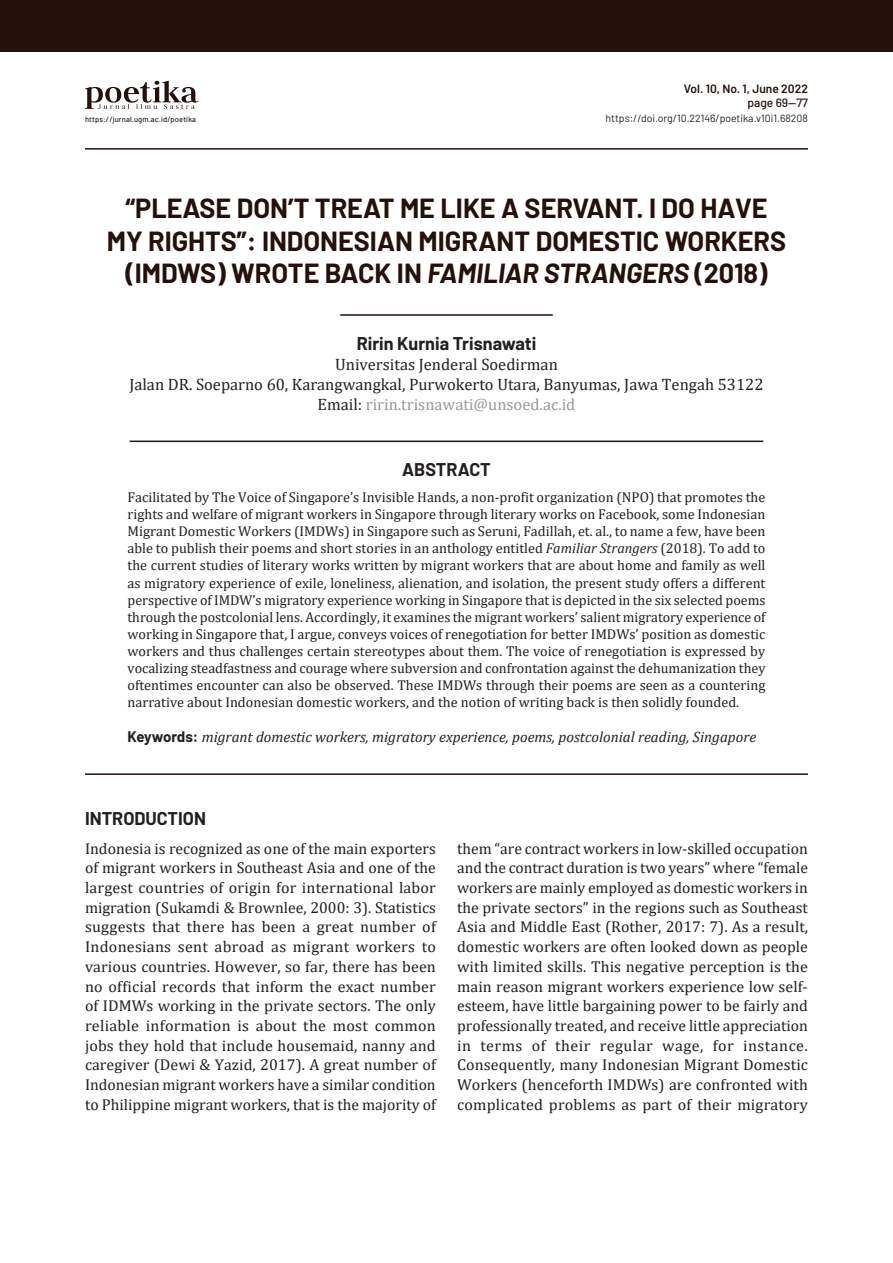
<style>
.page{position:relative;width:893px;height:1263px;background:#fff}
.page>*{position:absolute;margin:0;border:0;box-sizing:border-box;transform-origin:0 0}
.Judul{font:700 27px/32.4px "Barlow";color:#25100b;text-align:center}
.Penulis{font:700 18px "Barlow";color:#231f20}
.Jdl_Abstrak{font:700 18px "Barlow";color:#231f20}
.Identitas_Penulis{font:16.5px "Cambria";color:#231f20}
.Identitas_Penulis-2{font:16.5px "Cambria";color:#989999}
.Isi_awal{font:15.75px/19.6px "Cambria";color:#231f20;text-align:justify}
.Keyword{font:italic 15px "Cambria";color:#231f20}
.Abstrak{font:14.25px/17.1px "Cambria";color:#231f20;text-align:justify}
.t1{font:600 12px "Barlow";color:#25100b}
.t2{font:500 12px "Barlow";color:#25100b}
.t3{font:10.5px "Barlow";color:#231f20}
.t4{font:500 7.5px "Barlow";letter-spacing:.02em;color:#231f20}
.s1{font-style:italic}
.s2{color:#231f20}
.s3{font-family:"Barlow";font-weight:700;font-style:normal}
</style>
<div class="page">
<hr style="left:85px;top:148px;width:723px;height:2px;background:#25100b">
<div style="left:0;top:0;width:893px;height:51px;background:#25100b"></div>
<svg style="left:85px;top:81px;width:113px;height:28px"></svg>
<hr style="left:340px;top:314px;width:213px;height:2px;background:#25100b">
<hr style="left:130px;top:441px;width:633px;height:1px;background:#25100b">
<hr style="left:85px;top:773px;width:723px;height:2px;background:#25100b">
<p class="t4" style="left:85px;top:114px;width:113px">https://jurnal.ugm.ac.id/poetika</p>
<p class="t1" style="left:684px;top:80px;width:126px">Vol. 10, No. 1, June 2022</p>
<p class="t3" style="left:606px;top:111px;width:204px">https://doi.org/10.22146/poetika.v10i1.68208</p>
<p class="t2" style="left:747px;top:94px;width:62px">page 69—77</p>
<p class="Judul" style="left:107px;top:190px;width:681px">“PLEASE DON’T TREAT ME LIKE A SERVANT. I DO HAVE<br>MY RIGHTS”: INDONESIAN MIGRANT DOMESTIC WORKERS (IMDWS) WROTE BACK IN <span class="s1">FAMILIAR STRANGERS</span> (2018)</p>
<p class="Penulis" style="left:357px;top:330px;width:181px">Ririn Kurnia Trisnawati</p>
<p class="Identitas_Penulis" style="left:335px;top:355px;width:224px">Universitas Jenderal Soedirman</p>
<p class="Identitas_Penulis" style="left:129px;top:374px;width:636px">Jalan DR. Soeparno 60, Karangwangkal, Purwokerto Utara, Banyumas, Jawa Tengah 53122</p>
<p class="Identitas_Penulis-2" style="left:318px;top:394px;width:259px"><span class="s2">Email:</span> ririn.trisnawati@unsoed.ac.id</p>
<p class="Jdl_Abstrak" style="left:402px;top:457px;width:90px">ABSTRACT</p>
<p class="Abstrak" style="left:128px;top:489px;width:639px">Facilitated by The Voice of Singapore’s Invisible Hands, a non-profit organization (NPO) that promotes the rights and welfare of migrant workers in Singapore through literary works on Facebook, some Indonesian Migrant Domestic Workers (IMDWs) in Singapore such as Seruni, Fadillah, et. al., to name a few, have been able to publish their poems and short stories in an anthology entitled <span class="s1">Familiar Strangers</span> (2018). To add to the current studies of literary works written by migrant workers that are about home and family as well as migratory experience of exile, loneliness, alienation, and isolation, the present study offers a different perspective of IMDW’s migratory experience working in Singapore that is depicted in the six selected poems through the postcolonial lens. Accordingly, it examines the migrant workers’ salient migratory experience of working in Singapore that, I argue, conveys voices of renegotiation for better IMDWs’ position as domestic workers and thus challenges certain stereotypes about them. The voice of renegotiation is expressed by vocalizing steadfastness and courage where subversion and confrontation against the dehumanization they oftentimes encounter can also be observed. These IMDWs through their poems are seen as a countering narrative about Indonesian domestic workers, and the notion of writing back is then solidly founded.</p>
<p class="Keyword" style="left:128px;top:727px;width:630px"><span class="s3">Keywords:</span> migrant domestic workers, migratory experience, poems, postcolonial reading, Singapore</p>
<p class="Penulis" style="left:85px;top:806px;width:123px">INTRODUCTION</p>
<p class="Isi_awal" style="left:85px;top:838px;width:352px">Indonesia is recognized as one of the main exporters of migrant workers in Southeast Asia and one of the largest countries of origin for international labor migration (Sukamdi &amp; Brownlee, 2000: 3). Statistics suggests that there has been a great number of Indonesians sent abroad as migrant workers to various countries. However, so far, there has been no official records that inform the exact number of IDMWs working in the private sectors. The only reliable information is about the most common jobs they hold that include housemaid, nanny and caregiver (Dewi &amp; Yazid, 2017). A great number of Indonesian migrant workers have a similar condition to Philippine migrant workers, that is the majority of</p>
<p class="Isi_awal" style="left:457px;top:838px;width:352px">them “are contract workers in low-skilled occupation and the contract duration is two years” where “female workers are mainly employed as domestic workers in the private sectors” in the regions such as Southeast Asia and Middle East (Rother, 2017: 7). As a result, domestic workers are often looked down as people with limited skills. This negative perception is the main reason migrant workers experience low self&shy;esteem, have little bargaining power to be fairly and professionally treated, and receive little appreciation in terms of their regular wage, for instance.<br>Consequently, many Indonesian Migrant Domestic Workers (henceforth IMDWs) are confronted with complicated problems as part of their migratory</p>
</div>
